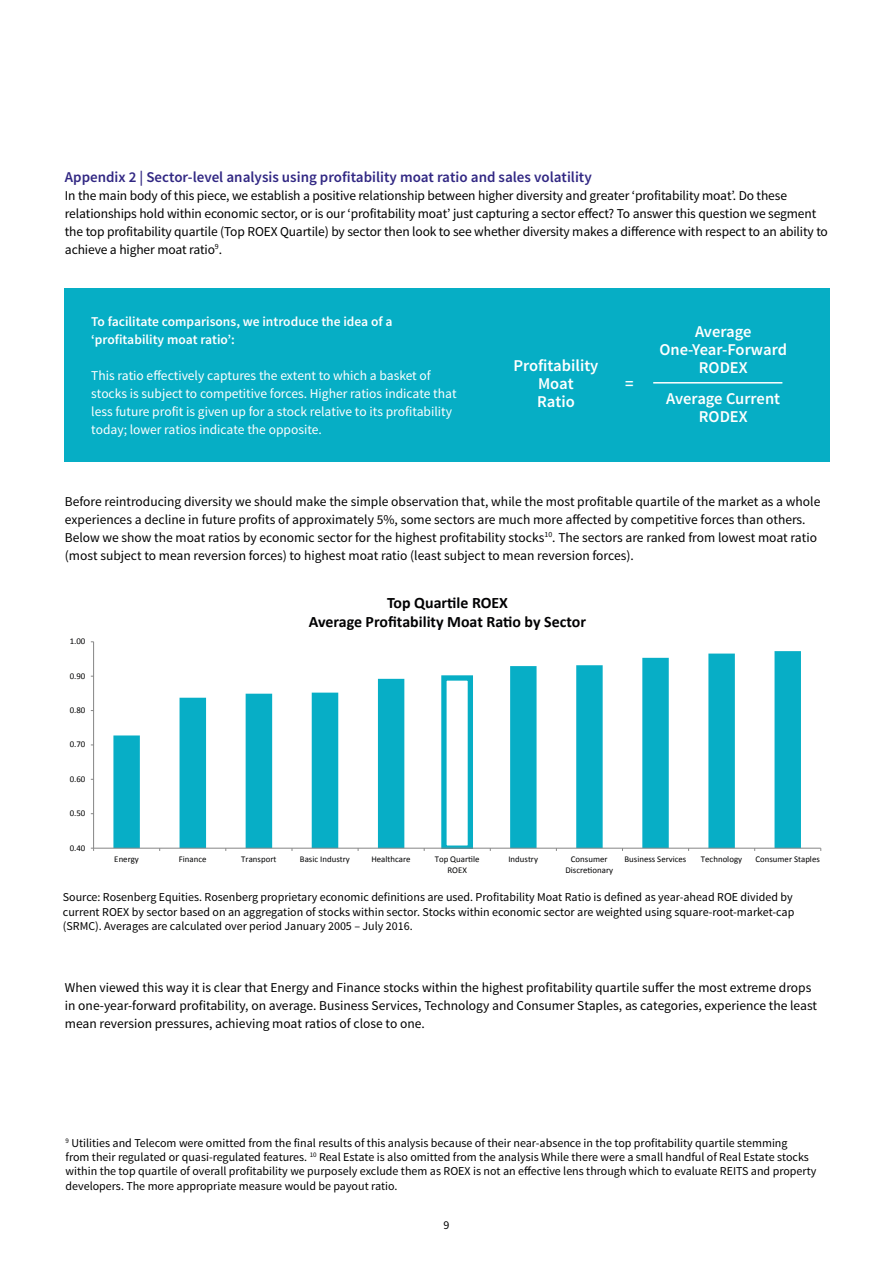
<style>
.page{position:relative;width:893px;height:1263px;background:#fff}
.page>*{position:absolute;margin:0;border:0;box-sizing:border-box;transform-origin:0 0}
.t1{font:600 16.5px/18px "Source Sans Pro";color:#fff;text-align:center}
.t2{font:700 15.9px/19.4px "Calibri";color:#020203;text-align:center}
.t3{font:600 15px "Source Sans Pro";color:#312783}
.t4{font:13.5px/18px "Source Sans Pro";color:#000}
.t5{font:13.5px/18px "Source Sans Pro";color:#fff}
.t6{font:600 13.5px/18px "Source Sans Pro";color:#fff}
.t7{font:12px/14.4px "Source Sans Pro";color:#000}
.t8{font:8.85px/10.8px "Calibri";color:#020203;text-align:center}
</style>
<div class="page">
<div style="left:64px;top:288px;width:765px;height:174px;background:#06aec5"></div>
<hr style="left:653px;top:382px;width:129px;height:1px;background:#fff">
<svg style="left:113px;top:651px;width:688px;height:197px"></svg>
<hr style="left:93px;top:642px;width:1px;height:206px;background:#868686">
<hr style="left:94px;top:848px;width:727px;height:1px;background:#868686">
<p class="t3" style="left:65px;top:167px;width:528px">Appendix 2 | Sector-level analysis using profitability moat ratio and sales volatility</p>
<p class="t4" style="left:65px;top:186px;width:764px">In the main body of this piece, we establish a positive relationship between higher diversity and greater ‘profitability moat’. Do these relationships hold within economic sector, or is our ‘profitability moat’ just capturing a sector effect? To answer this question we segment the top profitability quartile (Top ROEX Quartile) by sector then look to see whether diversity makes a difference with respect to an ability to achieve a higher moat ratio<sup>9</sup>.</p>
<p class="t6" style="left:91px;top:312px;width:303px">To facilitate comparisons, we introduce the idea of a ‘profitability moat ratio’:</p>
<p class="t5" style="left:91px;top:366px;width:367px">This ratio effectively captures the extent to which a basket of stocks is subject to competitive forces. Higher ratios indicate that less future profit is given up for a stock relative to its profitability today; lower ratios indicate the opposite.</p>
<p class="t1" style="left:513px;top:357px;width:87px">Profitability<br>Moat<br>Ratio</p>
<p class="t1" style="left:625px;top:375px;width:10px">=</p>
<p class="t1" style="left:659px;top:323px;width:129px">Average<br>One-Year-Forward<br>RODEX</p>
<p class="t1" style="left:666px;top:390px;width:115px">Average Current<br>RODEX</p>
<p class="t4" style="left:65px;top:492px;width:757px">Before reintroducing diversity we should make the simple observation that, while the most profitable quartile of the market as a whole experiences a decline in future profits of approximately 5%, some sectors are much more affected by competitive forces than others.<br>Below we show the moat ratios by economic sector for the highest profitability stocks<sup>10</sup>. The sectors are ranked from lowest moat ratio (most subject to mean reversion forces) to highest moat ratio (least subject to mean reversion forces).</p>
<p class="t8" style="left:70px;top:636px;width:17px">1.00</p>
<p class="t8" style="left:70px;top:670px;width:17px">0.90</p>
<p class="t8" style="left:70px;top:705px;width:17px">0.80</p>
<p class="t8" style="left:70px;top:739px;width:17px">0.70</p>
<p class="t8" style="left:70px;top:773px;width:17px">0.60</p>
<p class="t8" style="left:70px;top:808px;width:17px">0.50</p>
<p class="t8" style="left:70px;top:842px;width:17px">0.40</p>
<p class="t2" style="left:309px;top:593px;width:279px">Top Quartile ROEX<br>Average Profitability Moat Ratio by Sector</p>
<p class="t8" style="left:114px;top:854px;width:26px">Energy</p>
<p class="t8" style="left:179px;top:854px;width:29px">Finance</p>
<p class="t8" style="left:241px;top:854px;width:37px">Transport</p>
<p class="t8" style="left:300px;top:854px;width:51px">Basic Industry</p>
<p class="t8" style="left:371px;top:854px;width:41px">Healthcare</p>
<p class="t8" style="left:435px;top:854px;width:46px">Top Quartile<br>ROEX</p>
<p class="t8" style="left:508px;top:854px;width:31px">Industry</p>
<p class="t8" style="left:565px;top:854px;width:49px">Consumer<br>Discretionary</p>
<p class="t8" style="left:624px;top:854px;width:64px">Business Services</p>
<p class="t8" style="left:701px;top:854px;width:43px">Technology</p>
<p class="t8" style="left:755px;top:854px;width:66px">Consumer Staples</p>
<p class="t7" style="left:63px;top:890px;width:733px">Source: Rosenberg Equities. Rosenberg proprietary economic definitions are used. Profitability Moat Ratio is defined as year-ahead ROE divided by current ROEX by sector based on an aggregation of stocks within sector. Stocks within economic sector are weighted using square-root-market-cap (SRMC). Averages are calculated over period January 2005 – July 2016.</p>
<p class="t4" style="left:65px;top:978px;width:754px">When viewed this way it is clear that Energy and Finance stocks within the highest profitability quartile suffer the most extreme drops in one-year-forward profitability, on average. Business Services, Technology and Consumer Staples, as categories, experience the least mean reversion pressures, achieving moat ratios of close to one.</p>
<p class="t7" style="left:66px;top:1135px;width:752px"><sup>9</sup> Utilities and Telecom were omitted from the final results of this analysis because of their near-absence in the top profitability quartile stemming<br>from their regulated or quasi-regulated features. <sup>10</sup> Real Estate is also omitted from the analysis While there were a small handful of Real Estate stocks within the top quartile of overall profitability we purposely exclude them as ROEX is not an effective lens through which to evaluate REITS and property developers. The more appropriate measure would be payout ratio.</p>
<p class="t7" style="left:443px;top:1218px;width:7px">9</p>
</div>
